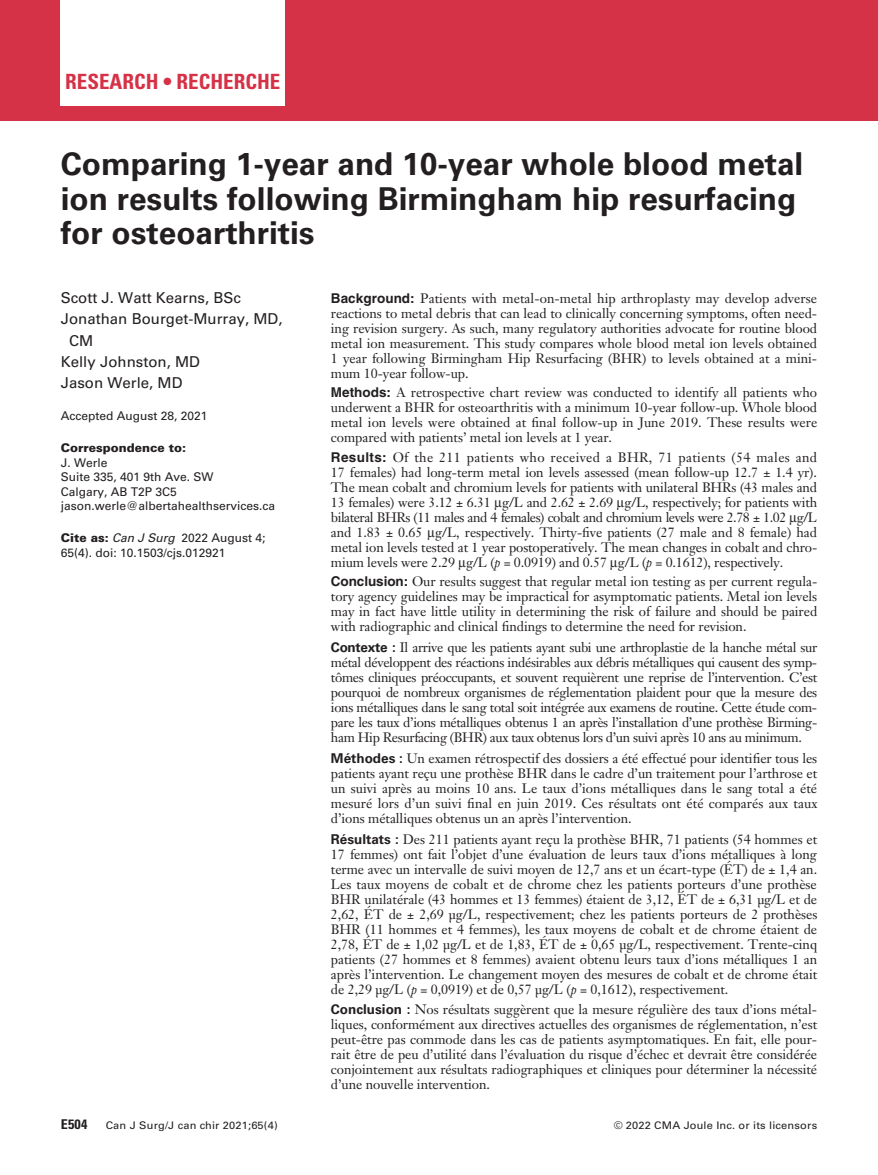
<style>
.page{position:relative;width:878px;height:1175px;background:#fff}
.page>*{position:absolute;margin:0;border:0;box-sizing:border-box;transform-origin:0 0}
.t1{font:700 31.5px/34.5px "Univers LT Std";color:#231f20}
.t2{font:700 condensed 21px "Univers LT Std";color:#d63247}
.t3{font:15px "Univers LT Std";color:#231f20}
.t4{font:13.5px/15px "Janson Text LT Std";letter-spacing:-.005em;color:#231f20;text-align:justify}
.t5{font:700 condensed 13.5px "Univers LT Std";color:#231f20;scale:1.05 1}
.t6{font:12px/14.4px "Univers LT Std";color:#231f20}
.t7{font:900 12px "Univers LT Std";color:#231f20}
.t8{font:10.5px "Univers LT Std";letter-spacing:.015em;color:#231f20;scale:1.05 1}
.s1{font-weight:900}
.s2{font-style:italic}
.s3{font-family:"Helvetica LT Std";font-weight:700}
.s4{font-family:"Univers LT Std";font-weight:700}
</style>
<div class="page">
<div style="left:0;top:0;width:877px;height:120px;background:#d63247"></div>
<div style="left:61px;top:0;width:224px;height:106px;background:#fff"></div>
<h2 class="t2" style="left:65px;top:69px;width:216px">RESEARCH • RECHERCHE</h2>
<h1 class="t1" style="left:61px;top:147px;width:744px">Comparing 1-year and 10-year whole blood metal ion results following Birmingham hip resurfacing for osteoarthritis</h1>
<p class="t3" style="left:61px;top:289px;width:182px">Scott J. Watt Kearns, BSc</p>
<p class="t3" style="left:61px;top:310px;width:223px">Jonathan Bourget-Murray, MD,</p>
<p class="t3" style="left:69px;top:331px;width:26px">CM</p>
<p class="t3" style="left:61px;top:352px;width:141px">Kelly Johnston, MD</p>
<p class="t3" style="left:61px;top:373px;width:123px">Jason Werle, MD</p>
<p class="t6" style="left:61px;top:408px;width:148px">Accepted August 28, 2021</p>
<p class="t7" style="left:61px;top:440px;width:127px">Correspondence to:</p>
<p class="t6" style="left:61px;top:455px;width:216px">J. Werle<br>Suite 335, 401 9th Ave. SW<br>Calgary, AB T2P 3C5 jason.werle@albertahealthservices.ca</p>
<p class="t6" style="left:61px;top:531px;width:206px"><span class="s1">Cite as:</span> <span class="s2">Can J Surg</span> 2022 August 4;<br>65(4). doi: 10.1503/cjs.012921</p>
<p class="t4" style="left:331px;top:290px;width:488px"><span class="s3">Background:</span> Patients with metal-on-metal hip arthroplasty may develop adverse reactions to metal debris that can lead to clinically concerning symptoms, often need&shy;ing revision surgery. As such, many regulatory authorities advocate for routine blood metal ion measurement. This study compares whole blood metal ion levels obtained 1 year following Birmingham Hip Resurfacing (BHR) to levels obtained at a mini&shy;mum 10-year follow-up.</p>
<p class="t4" style="left:331px;top:385px;width:488px"><span class="s3">Methods:</span> A retrospective chart review was conducted to identify all patients who underwent a BHR for osteoarthritis with a minimum 10-year follow-up. Whole blood metal ion levels were obtained at final follow-up in June 2019. These results were compared with patients’ metal ion levels at 1 year.</p>
<p class="t4" style="left:331px;top:449px;width:488px"><span class="s3">Results:</span> Of the 211 patients who received a BHR, 71 patients (54 males and 17 females) had long-term metal ion levels assessed (mean follow-up 12.7 ± 1.4 yr).<br>The mean cobalt and chromium levels for patients with unilateral BHRs (43 males and 13 females) were 3.12 ± 6.31 g/L and 2.62 ± 2.69 g/L, respectively; for patients with bilateral BHRs (11 males and 4 females) cobalt and chromium levels were 2.78 ± 1.02 g/L and 1.83 ± 0.65 g/L, respectively. Thirty-five patients (27 male and 8 female) had metal ion levels tested at 1 year postoperatively. The mean changes in cobalt and chro&shy;mium levels were 2.29 g/L (<span class="s2">p</span> = 0.0919) and 0.57 g/L (<span class="s2">p</span> = 0.1612), respectively.</p>
<p class="t4" style="left:331px;top:574px;width:488px"><span class="s3">Conclusion:</span> Our results suggest that regular metal ion testing as per current regula&shy;tory agency guidelines may be impractical for asymptomatic patients. Metal ion levels may in fact have little utility in determining the risk of failure and should be paired with radiographic and clinical findings to determine the need for revision.</p>
<p class="t4" style="left:331px;top:640px;width:488px"><span class="s4">Contexte :</span> Il arrive que les patients ayant subi une arthroplastie de la hanche métal sur métal développent des réactions indésirables aux débris métalliques qui causent des symp&shy;tômes cliniques préoccupants, et souvent requièrent une reprise de l’intervention. C’est pourquoi de nombreux organismes de réglementation plaident pour que la mesure des ions métalliques dans le sang total soit intégrée aux examens de routine. Cette étude com&shy;pare les taux d’ions métalliques obtenus 1 an après l’installation d’une prothèse Birming&shy;ham Hip Resurfacing (BHR) aux taux obtenus lors d’un suivi après 10 ans au minimum.</p>
<p class="t4" style="left:331px;top:750px;width:488px"><span class="s4">Méthodes :</span> Un examen rétrospectif des dossiers a été effectué pour identifier tous les patients ayant reçu une prothèse BHR dans le cadre d’un traitement pour l’arthrose et un suivi après au moins 10 ans. Le taux d’ions métalliques dans le sang total a été mesuré lors d’un suivi final en juin 2019. Ces résultats ont été comparés aux taux d’ions métalliques obtenus un an après l’intervention.</p>
<p class="t4" style="left:331px;top:831px;width:488px"><span class="s4">Résultats :</span> Des 211 patients ayant reçu la prothèse BHR, 71 patients (54 hommes et 17 femmes) ont fait l’objet d’une évaluation de leurs taux d’ions métalliques à long terme avec un intervalle de suivi moyen de 12,7 ans et un écart-type (ÉT) de ± 1,4 an.<br>Les taux moyens de cobalt et de chrome chez les patients porteurs d’une prothèse BHR unilatérale (43 hommes et 13 femmes) étaient de 3,12, ÉT de ± 6,31 μg/L et de 2,62, ÉT de ± 2,69 μg/L, respectivement; chez les patients porteurs de 2 prothèses BHR (11 hommes et 4 femmes), les taux moyens de cobalt et de chrome étaient de 2,78, ÉT de ± 1,02 μg/L et de 1,83, ÉT de ± 0,65 μg/L, respectivement. Trente-cinq patients (27 hommes et 8 femmes) avaient obtenu leurs taux d’ions métalliques 1 an après l’intervention. Le changement moyen des mesures de cobalt et de chrome était de 2,29 μg/L (<span class="s2">p</span> = 0,0919) et de 0,57 μg/L (<span class="s2">p</span> = 0,1612), respectivement.</p>
<p class="t4" style="left:331px;top:1002px;width:488px"><span class="s4">Conclusion :</span> Nos résultats suggèrent que la mesure régulière des taux d’ions métal&shy;liques, conformément aux directives actuelles des organismes de réglementation, n’est peut-être pas commode dans les cas de patients asymptomatiques. En fait, elle pour&shy;rait être de peu d’utilité dans l’évaluation du risque d’échec et devrait être considérée conjointement aux résultats radiographiques et cliniques pour déterminer la nécessité d’une nouvelle intervention.</p>
<p class="t5" style="left:61px;top:1116px;width:27px">E504</p>
<p class="t8" style="left:106px;top:1119px;width:165px">Can J Surg/J can chir 2021;65(4)</p>
<p class="t8" style="left:613px;top:1119px;width:195px">© 2022 CMA Joule Inc. or its licensors</p>
</div>
